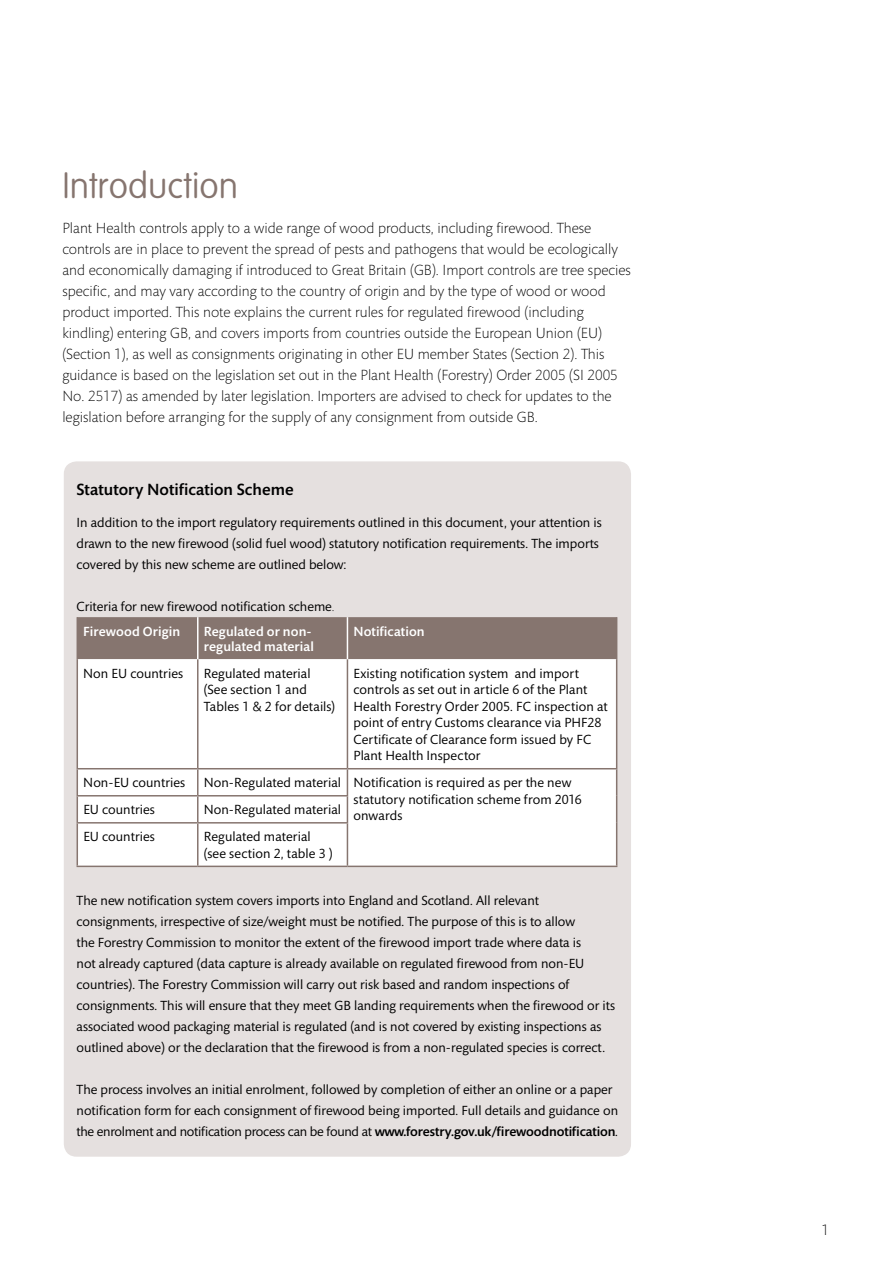
<style>
.page{position:relative;width:893px;height:1263px;background:#fff}
.page>*{position:absolute;margin:0;border:0;box-sizing:border-box;transform-origin:0 0}
.t1{font:100 36px "VAG Rounded";color:#86756f}
.t2{font:500 16.5px "Mundo Sans";letter-spacing:.005em;color:#000}
.t3{font:300 15px/21px "Mundo Sans";color:#000}
.t4{font:13.5px/21px "Mundo Sans";color:#000}
.t5{font:500 13.5px/15px "Mundo Sans";letter-spacing:.01em;color:#fff}
.s1{font-weight:300}
.s2{font-weight:500;color:#fff}
.s3{font-weight:500}
</style>
<div class="page">
<div style="left:64px;top:461px;width:567px;height:696px;background:#e5e0df;border-radius:13px"></div>
<div style="left:78px;top:617px;width:538px;height:42px;background:#86756f"></div>
<div style="left:78px;top:659px;width:538px;height:207px;background:#fff"></div>
<hr style="left:198px;top:866px;width:149px;height:1px;background:#86756f">
<hr style="left:616px;top:617px;width:1px;height:42px;background:#86756f">
<hr style="left:197px;top:659px;width:2px;height:109px;background:#86756f">
<hr style="left:347px;top:659px;width:1px;height:109px;background:#86756f">
<hr style="left:616px;top:659px;width:1px;height:109px;background:#86756f">
<hr style="left:77px;top:768px;width:121px;height:1px;background:#86756f">
<hr style="left:198px;top:768px;width:149px;height:1px;background:#86756f">
<hr style="left:197px;top:769px;width:2px;height:26px;background:#86756f">
<hr style="left:347px;top:768px;width:270px;height:1px;background:#86756f">
<svg style="left:616px;top:769px;width:1px;height:54px"></svg>
<hr style="left:347px;top:823px;width:1px;height:43px;background:#86756f">
<hr style="left:616px;top:823px;width:1px;height:43px;background:#86756f">
<hr style="left:347px;top:866px;width:270px;height:1px;background:#86756f">
<hr style="left:77px;top:795px;width:121px;height:1px;background:#86756f">
<hr style="left:198px;top:795px;width:150px;height:1px;background:#86756f">
<hr style="left:197px;top:796px;width:2px;height:26px;background:#86756f">
<svg style="left:347px;top:769px;width:1px;height:53px"></svg>
<hr style="left:198px;top:822px;width:150px;height:1px;background:#86756f">
<hr style="left:77px;top:822px;width:121px;height:1px;background:#86756f">
<hr style="left:197px;top:823px;width:2px;height:43px;background:#86756f">
<hr style="left:77px;top:866px;width:121px;height:1px;background:#86756f">
<hr style="left:77px;top:659px;width:1px;height:109px;background:#86756f">
<svg style="left:77px;top:769px;width:1px;height:53px"></svg>
<hr style="left:77px;top:823px;width:1px;height:43px;background:#86756f">
<hr style="left:77px;top:617px;width:1px;height:42px;background:#86756f">
<hr style="left:197px;top:617px;width:2px;height:42px;background:#fff">
<hr style="left:347px;top:617px;width:1px;height:42px;background:#fff">
<h1 class="t1" style="left:62px;top:165px;width:177px">Introduction</h1>
<p class="t3" style="left:62px;top:218px;width:570px">Plant Health controls apply to a wide range of wood products, including firewood. These controls are in place to prevent the spread of pests and pathogens that would be ecologically and economically damaging if introduced to Great Britain (GB). Import controls are tree species specific, and may vary according to the country of origin and by the type of wood or wood product imported. This note explains the current rules for regulated firewood (including kindling) entering GB, and covers imports from countries outside the European Union (EU) (Section 1), as well as consignments originating in other EU member States (Section 2). This guidance is based on the legislation set out in the Plant Health (Forestry) Order 2005 (SI 2005<br>No. 2517) as amended by later legislation. Importers are advised to check for updates to the legislation before arranging for the supply of any consignment from outside GB.</p>
<p class="t2" style="left:77px;top:481px;width:219px">Statutory Notification Scheme</p>
<p class="t4" style="left:77px;top:512px;width:527px">In addition to the import regulatory requirements outlined in this document, your attention is drawn to the new firewood (solid fuel wood) statutory notification requirements. The imports covered by this new scheme are outlined below:</p>
<p class="t4" style="left:83px;top:595px;width:253px;line-height:24.5px;text-indent:-7px">Criteria for new firewood notification scheme<span class="s1">.<br></span><span class="s2">Firewood Origin</span></p>
<p class="t5" style="left:204px;top:624px;width:112px">Regulated or non&shy;regulated material</p>
<p class="t5" style="left:353px;top:624px;width:73px">Notification</p>
<p class="t4" style="left:83px;top:663px;width:102px">Non EU countries</p>
<p class="t4" style="left:204px;top:665px;width:133px;line-height:16.5px">Regulated material (See section 1 and<br>Tables 1 &amp; 2 for details)</p>
<p class="t4" style="left:353px;top:665px;width:256px;line-height:16.5px">Existing notification system and import controls as set out in article 6 of the Plant Health Forestry Order 2005. FC inspection at point of entry Customs clearance via PHF28<br>Certificate of Clearance form issued by FC Plant Health Inspector</p>
<p class="t4" style="left:83px;top:773px;width:104px">Non-EU countries</p>
<p class="t4" style="left:353px;top:775px;width:230px;line-height:16.5px;text-indent:-150px">Non-Regulated material Notification is required as per the new statutory notification scheme from 2016 onwards</p>
<p class="t4" style="left:83px;top:800px;width:73px">EU countries</p>
<p class="t4" style="left:204px;top:800px;width:139px">Non-Regulated material</p>
<p class="t4" style="left:83px;top:827px;width:73px">EU countries</p>
<p class="t4" style="left:204px;top:829px;width:130px;line-height:16.5px">Regulated material (see section 2, table 3 )</p>
<p class="t4" style="left:77px;top:890px;width:540px">The new notification system covers imports into England and Scotland. All relevant consignments, irrespective of size/weight must be notified. The purpose of this is to allow<br>the Forestry Commission to monitor the extent of the firewood import trade where data is<br>not already captured (data capture is already available on regulated firewood from non-EU countries). The Forestry Commission will carry out risk based and random inspections of consignments. This will ensure that they meet GB landing requirements when the firewood or its associated wood packaging material is regulated (and is not covered by existing inspections as outlined above) or the declaration that the firewood is from a non-regulated species is correct.</p>
<p class="t4" style="left:77px;top:1079px;width:543px">The process involves an initial enrolment, followed by completion of either an online or a paper notification form for each consignment of firewood being imported. Full details and guidance on the enrolment and notification process can be found at <span class="s3">www.forestry.gov.uk/firewoodnotification</span>.</p>
<p class="t3" style="left:822px;top:1220px;width:9px">1</p>
</div>
